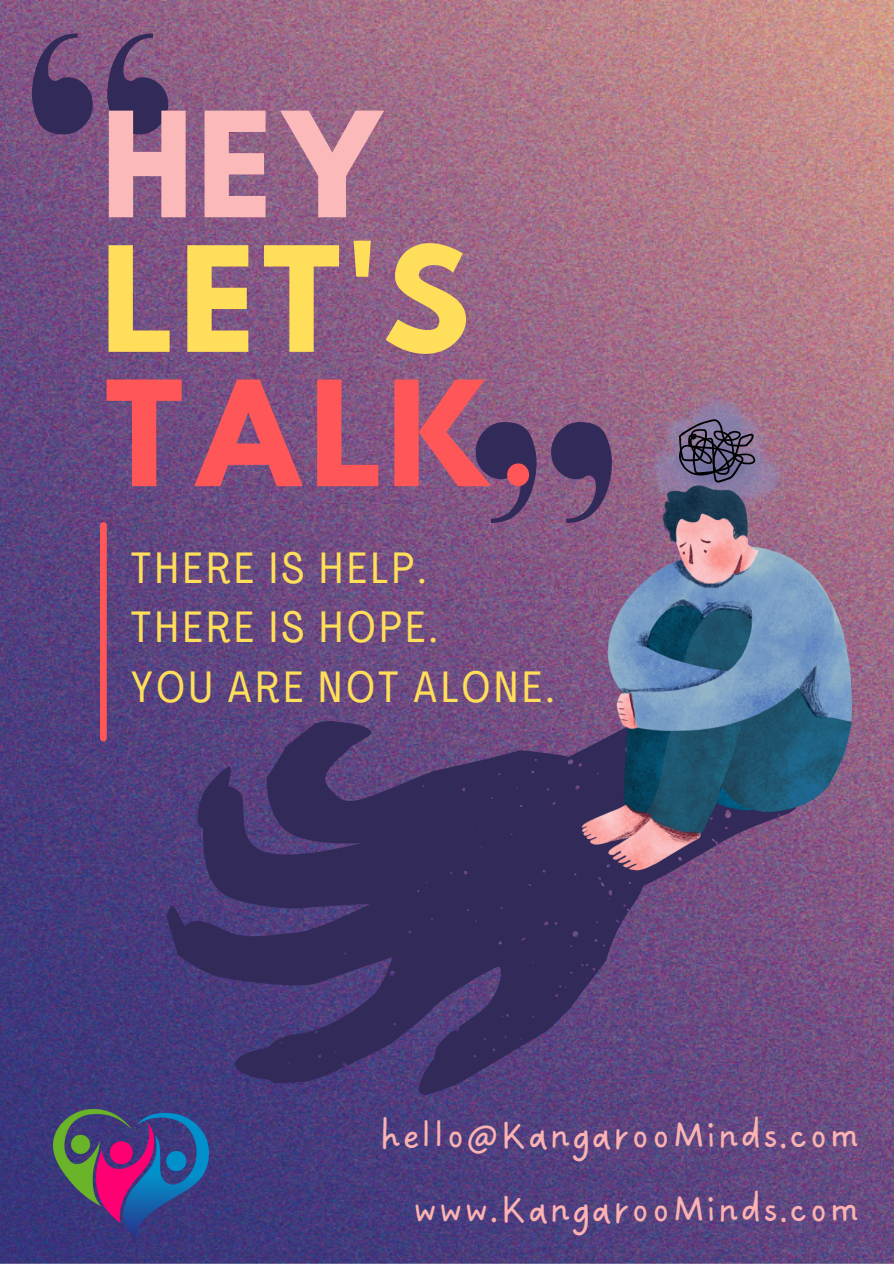
<style>
.page{position:relative;width:894px;height:1264px;background:#fff}
.page>*{position:absolute;margin:0;border:0;box-sizing:border-box;transform-origin:0 0}
.t1{font:607.95px "Kage";color:#322a59}
.t2{font:129.15px "Hussar Bd";color:#ffde59}
.t3{font:129.15px "Hussar Bd";color:#ff5757}
.t4{font:129.15px "Hussar Bd";color:#fbb9b9}
.t5{font:43.35px/59.7px "Agrandir Tight";letter-spacing:.09em;color:#ffde59}
.t6{font:42.15px "DO Sans Regular Alt";letter-spacing:.015em;color:#fbb2b2}
</style>
<div class="page">
<img style="left:0;top:0;width:893px;height:1263px">
<svg style="left:101px;top:528px;width:749px;height:648px;background:#533e76"></svg>
<img style="left:581px;top:394px;width:271px;height:476px">
<svg style="left:678px;top:419px;width:77px;height:63px;background:#615774"></svg>
<div style="left:100px;top:525px;width:7px;height:213px;background:#ff5757"></div>
<img style="left:54px;top:1109px;width:155px;height:128px">
<p class="t1" style="left:180px;top:340px;width:162px;rotate:-180deg">"</p>
<p class="t4" style="left:99px;top:101px;width:292px">HEY</p>
<h1 class="t2" style="left:100px;top:235px;width:374px">LET'S</h1>
<h1 class="t3" style="left:100px;top:370px;width:438px">TALK.</h1>
<p class="t1" style="left:463px;top:216px;width:162px">"</p>
<h1 class="t5" style="left:131px;top:542px;width:424px">THERE IS HELP.<br>THERE IS HOPE.<br>YOU ARE NOT ALONE.</h1>
<p class="t6" style="left:379px;top:1111px;width:482px">hello@KangarooMinds.com</p>
<p class="t6" style="left:412px;top:1185px;width:449px">www.KangarooMinds.com</p>
</div>
